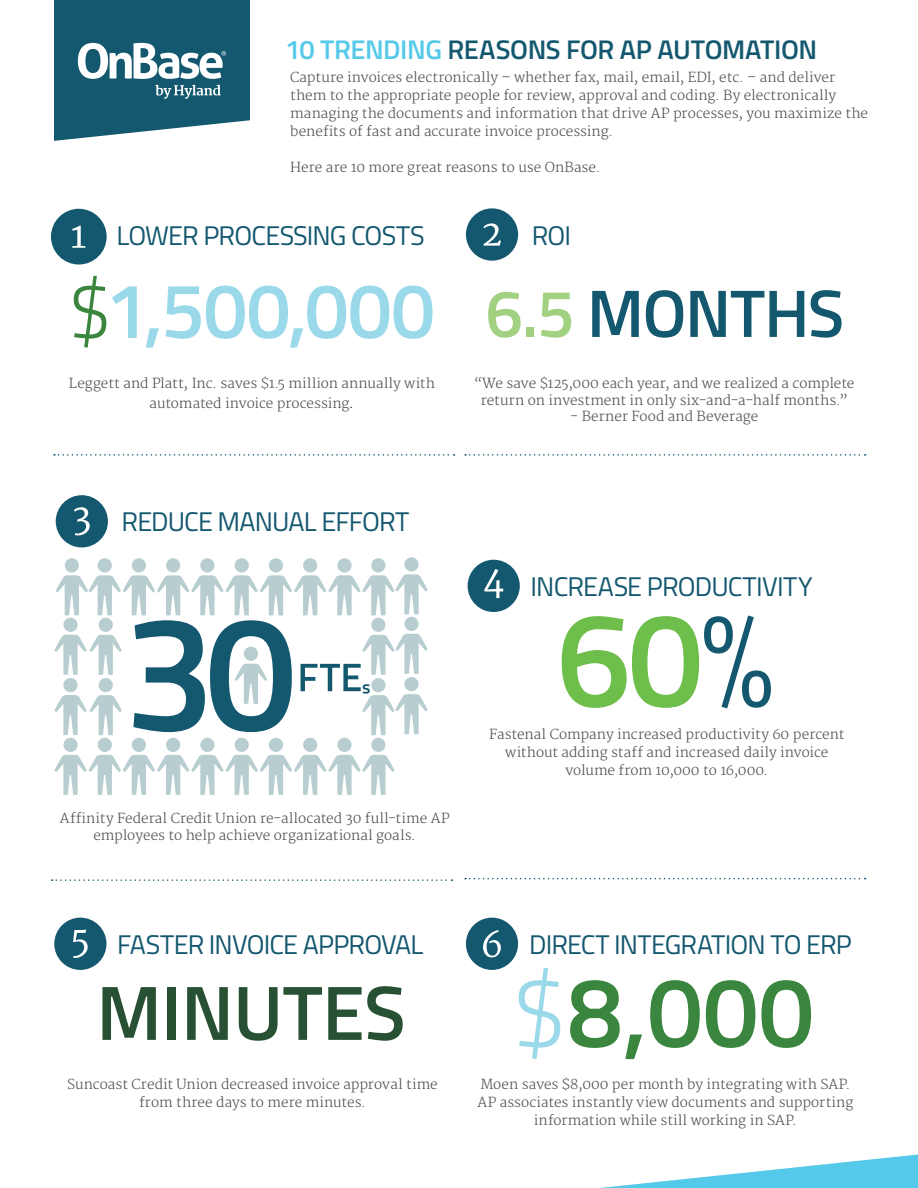
<style>
.page{position:relative;width:918px;height:1188px;background:#fff}
.page>*{position:absolute;margin:0;border:0;box-sizing:border-box;transform-origin:0 0}
.t1{font:600 67.2px "Titillium";letter-spacing:-.02em;color:#14586f}
.t2{font:27px "Titillium";letter-spacing:-.03em;color:#14586f}
.t3{font:600 27px "Titillium";letter-spacing:-.015em;color:#14586f}
.t4{font:300 13.5px/18px "Merriweather";color:#4b4c4d;text-align:center}
.s1{color:#55c9e9}
.s2{font-size:15.6px;color:#231f20}
.s3{color:#a3d182}
</style>
<div class="page">
<svg style="left:54px;top:0;width:196px;height:141px"></svg>
<div style="left:51px;top:209px;width:56px;height:56px;background:#14586f;border-radius:50%"></div>
<svg style="left:72px;top:226px;width:13px;height:22px"></svg>
<div style="left:56px;top:495px;width:52px;height:52px;background:#14586f;border-radius:50%"></div>
<div style="left:132px;top:558px;width:14px;height:14px;background:#b7cdcf;border-radius:50%"></div>
<div style="left:337px;top:558px;width:15px;height:14px;background:#b7cdcf;border-radius:50%"></div>
<div style="left:303px;top:558px;width:14px;height:14px;background:#b7cdcf;border-radius:50%"></div>
<div style="left:269px;top:558px;width:14px;height:14px;background:#b7cdcf;border-radius:50%"></div>
<div style="left:235px;top:558px;width:14px;height:14px;background:#b7cdcf;border-radius:50%"></div>
<div style="left:200px;top:558px;width:15px;height:14px;background:#b7cdcf;border-radius:50%"></div>
<div style="left:166px;top:558px;width:14px;height:14px;background:#b7cdcf;border-radius:50%"></div>
<div style="left:371px;top:558px;width:14px;height:14px;background:#b7cdcf;border-radius:50%"></div>
<div style="left:98px;top:558px;width:14px;height:14px;background:#b7cdcf;border-radius:50%"></div>
<div style="left:98px;top:738px;width:14px;height:14px;background:#b7cdcf;border-radius:50%"></div>
<div style="left:63px;top:738px;width:15px;height:14px;background:#b7cdcf;border-radius:50%"></div>
<div style="left:132px;top:738px;width:14px;height:14px;background:#b7cdcf;border-radius:50%"></div>
<div style="left:337px;top:738px;width:15px;height:14px;background:#b7cdcf;border-radius:50%"></div>
<div style="left:303px;top:738px;width:14px;height:14px;background:#b7cdcf;border-radius:50%"></div>
<div style="left:269px;top:738px;width:14px;height:14px;background:#b7cdcf;border-radius:50%"></div>
<div style="left:235px;top:738px;width:14px;height:14px;background:#b7cdcf;border-radius:50%"></div>
<div style="left:200px;top:738px;width:15px;height:14px;background:#b7cdcf;border-radius:50%"></div>
<div style="left:166px;top:738px;width:14px;height:14px;background:#b7cdcf;border-radius:50%"></div>
<div style="left:371px;top:738px;width:14px;height:14px;background:#b7cdcf;border-radius:50%"></div>
<svg style="left:54px;top:755px;width:341px;height:40px"></svg>
<div style="left:404px;top:557px;width:15px;height:14px;background:#b7cdcf;border-radius:50%"></div>
<div style="left:65px;top:558px;width:14px;height:14px;background:#b7cdcf;border-radius:50%"></div>
<svg style="left:74px;top:507px;width:16px;height:28px"></svg>
<svg style="left:54px;top:454px;width:401px;height:2px"></svg>
<svg style="left:52px;top:879px;width:400px;height:2px"></svg>
<div style="left:468px;top:560px;width:52px;height:52px;background:#14586f;border-radius:50%"></div>
<svg style="left:484px;top:569px;width:19px;height:29px"></svg>
<svg style="left:562px;top:615px;width:209px;height:93px"></svg>
<svg style="left:465px;top:454px;width:401px;height:2px"></svg>
<svg style="left:102px;top:987px;width:54px;height:53px"></svg>
<div style="left:167px;top:987px;width:9px;height:53px;background:#285134"></div>
<svg style="left:187px;top:987px;width:41px;height:53px"></svg>
<svg style="left:239px;top:987px;width:83px;height:54px"></svg>
<svg style="left:328px;top:986px;width:75px;height:55px"></svg>
<div style="left:54px;top:918px;width:52px;height:52px;background:#14586f;border-radius:50%"></div>
<svg style="left:73px;top:930px;width:15px;height:28px"></svg>
<svg style="left:600px;top:1154px;width:318px;height:34px"></svg>
<svg style="left:465px;top:878px;width:401px;height:1px"></svg>
<div style="left:466px;top:918px;width:52px;height:52px;background:#14586f;border-radius:50%"></div>
<svg style="left:519px;top:968px;width:41px;height:91px"></svg>
<svg style="left:570px;top:980px;width:72px;height:79px"></svg>
<svg style="left:650px;top:980px;width:50px;height:68px"></svg>
<svg style="left:706px;top:980px;width:49px;height:68px"></svg>
<svg style="left:761px;top:980px;width:50px;height:68px"></svg>
<svg style="left:483px;top:930px;width:18px;height:27px"></svg>
<div style="left:466px;top:208px;width:52px;height:53px;background:#14586f;border-radius:50%"></div>
<svg style="left:483px;top:223px;width:18px;height:23px"></svg>
<svg style="left:112px;top:286px;width:321px;height:62px"></svg>
<svg style="left:74px;top:276px;width:32px;height:72px"></svg>
<svg style="left:54px;top:574px;width:374px;height:161px"></svg>
<p class="t3" style="left:285px;top:30px;width:534px"><span class="s1">10 TRENDING</span> REASONS FOR AP AUTOMATION</p>
<p class="t4" style="left:290px;top:69px;width:579px;text-align:left">Capture invoices electronically – whether fax, mail, email, EDI, etc. – and deliver them to the appropriate people for review, approval and coding. By electronically managing the documents and information that drive AP processes, you maximize the benefits of fast and accurate invoice processing.</p>
<p class="t4" style="left:290px;top:159px;width:312px">Here are 10 more great reasons to use OnBase.</p>
<p class="t2" style="left:116px;top:215px;width:310px">LOWER PROCESSING COSTS</p>
<p class="t4" style="left:69px;top:375px;width:368px;line-height:19.2px">Leggett and Platt, Inc. saves $1.5 million annually with automated invoice processing<span class="s2">.</span></p>
<p class="t2" style="left:122px;top:502px;width:289px">REDUCE MANUAL EFFORT</p>
<p class="t2" style="left:532px;top:215px;width:41px">ROI</p>
<p class="t1" style="left:485px;top:263px;width:360px"><span class="s3">6.5</span> MONTHS</p>
<p class="t4" style="left:474px;top:376px;width:382px;line-height:16.5px">“We save $125,000 each year, and we realized a complete return on investment in only six-and-a-half months.”</p>
<p class="t4" style="left:570px;top:408px;width:190px">- Berner Food and Beverage</p>
<p class="t2" style="left:531px;top:567px;width:283px">INCREASE PRODUCTIVITY</p>
<p class="t4" style="left:60px;top:811px;width:391px;line-height:16.5px">Affinity Federal Credit Union re-allocated 30 full-time AP employees to help achieve organizational goals.</p>
<p class="t2" style="left:117px;top:925px;width:308px">FASTER INVOICE APPROVAL</p>
<p class="t4" style="left:489px;top:726px;width:357px">Fastenal Company increased productivity 60 percent without adding staff and increased daily invoice volume from 10,000 to 16,000.</p>
<p class="t2" style="left:529px;top:925px;width:324px">DIRECT INTEGRATION TO ERP</p>
<p class="t4" style="left:67px;top:1076px;width:372px">Suncoast Credit Union decreased invoice approval time from three days to mere minutes.</p>
<p class="t4" style="left:480px;top:1076px;width:372px">Moen saves $8,000 per month by integrating with SAP.</p>
<p class="t4" style="left:477px;top:1094px;width:377px">AP associates instantly view documents and supporting information while still working in SAP.</p>
</div>
